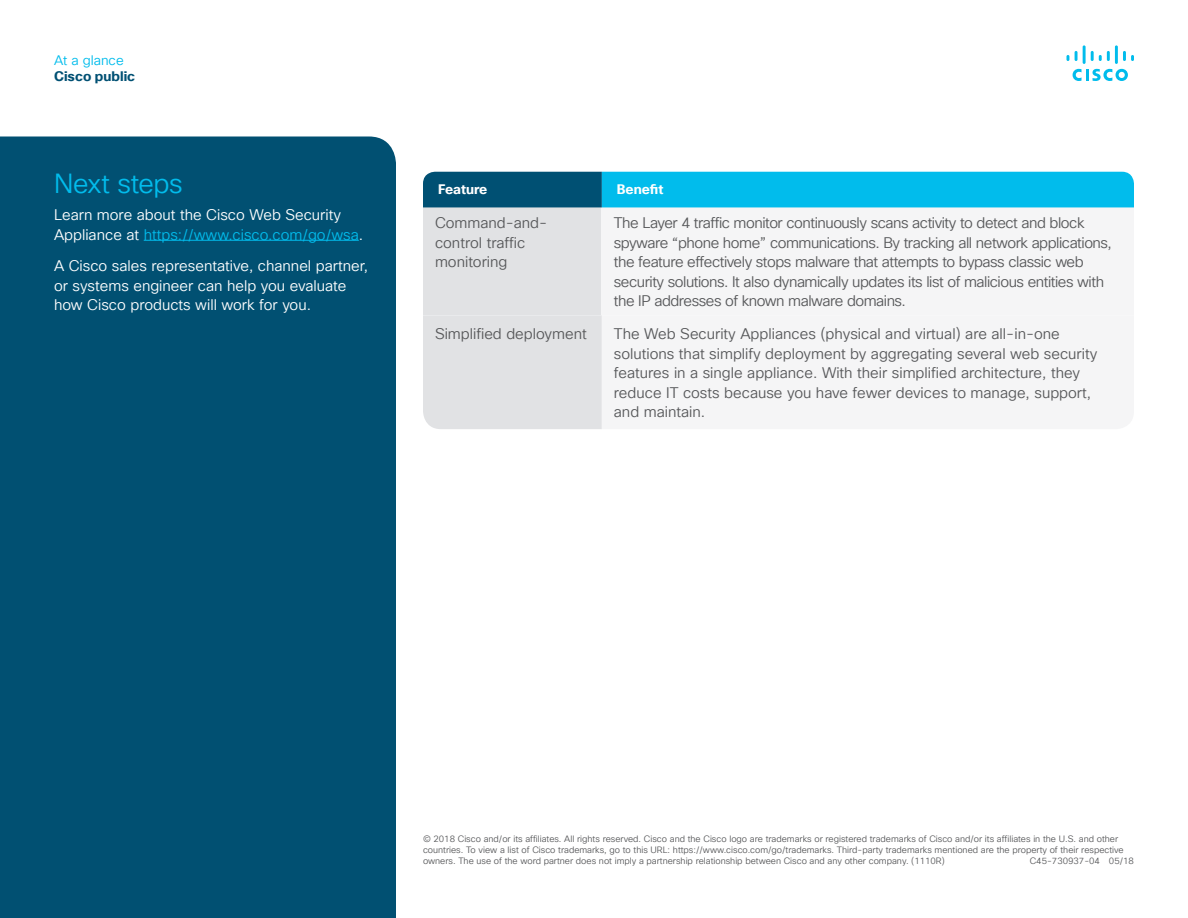
<style>
.page{position:relative;width:1188px;height:918px;background:#fff}
.page>*{position:absolute;margin:0;border:0;box-sizing:border-box;transform-origin:0 0}
.Subhead2_Blue{font:27px "Cisco Sans TT Light";letter-spacing:-.015em;color:#01bcec}
.Body{font:15px/19.5px "Cisco Sans TT Light";color:#57585a}
.Body-2{font:15px/19.5px "Cisco Sans TT Light";letter-spacing:-.025em;color:#57585a}
.Body_White{font:15px/19.5px "Cisco Sans TT Light";color:#fff}
.Table_Head{font:700 13.5px "Cisco Sans TT";color:#fff}
.t1{font:700 13.5px "Cisco Sans TT";color:#005073}
.t2{font:13.5px "Cisco Sans TT Light";color:#01bcec}
.t3{font:9px/11.2px "Cisco Sans TT Light";color:#57585a}
.s1{color:#01bcec}
</style>
<div class="page">
<svg style="left:1073px;top:69px;width:55px;height:12px"></svg>
<svg style="left:1067px;top:55px;width:2px;height:6px"></svg>
<svg style="left:1075px;top:51px;width:3px;height:10px"></svg>
<hr style="left:1083px;top:45px;width:3px;height:19px;background:#01bcec">
<svg style="left:1091px;top:51px;width:19px;height:10px"></svg>
<hr style="left:1115px;top:45px;width:3px;height:19px;background:#01bcec">
<svg style="left:1123px;top:51px;width:11px;height:10px"></svg>
<div style="left:0;top:136px;width:396px;height:782px;background:#015072"></div>
<hr style="left:144px;top:240px;width:215px;height:1px;background:#01bcec">
<div style="left:423px;top:207px;width:179px;height:108px;background:#e1e2e4"></div>
<div style="left:602px;top:207px;width:532px;height:108px;background:#f5f5f6"></div>
<svg style="left:423px;top:172px;width:711px;height:35px;background:#01a0cd"></svg>
<div style="left:423px;top:315px;width:179px;height:114px;background:#e1e2e4"></div>
<h3 class="t2" style="left:54px;top:51px;width:71px">At a glance</h3>
<h3 class="t1" style="left:54px;top:67px;width:83px">Cisco public</h3>
<p class="Subhead2_Blue" style="left:54px;top:166px;width:130px">Next steps</p>
<p class="Body_White" style="left:54px;top:206px;width:311px">Learn more about the Cisco Web Security<br>Appliance at <span class="s1">https://www.cisco.com/go/wsa</span>.</p>
<p class="Body_White" style="left:54px;top:257px;width:316px">A Cisco sales representative, channel partner, or systems engineer can help you evaluate how Cisco products will work for you.</p>
<p class="Table_Head" style="left:438px;top:181px;width:51px">Feature</p>
<p class="Table_Head" style="left:617px;top:181px;width:48px">Benefit</p>
<p class="Body" style="left:435px;top:214px;width:114px">Command-and&shy;control traffic monitoring</p>
<p class="Body-2" style="left:614px;top:214px;width:500px">The Layer 4 traffic monitor continuously scans activity to detect and block spyware “phone home” communications. By tracking all network applications, the feature effectively stops malware that attempts to bypass classic web security solutions. It also dynamically updates its list of malicious entities with the IP addresses of known malware domains.</p>
<p class="Body" style="left:435px;top:325px;width:153px">Simplified deployment</p>
<p class="Body" style="left:614px;top:325px;width:485px">The Web Security Appliances (physical and virtual) are all-in-one solutions that simplify deployment by aggregating several web security features in a single appliance. With their simplified architecture, they reduce IT costs because you have fewer devices to manage, support, and maintain.</p>
<p class="t3" style="left:423px;top:833px;width:702px">© 2018 Cisco and/or its affiliates. All rights reserved. Cisco and the Cisco logo are trademarks or registered trademarks of Cisco and/or its affiliates in the U.S. and other countries. To view a list of Cisco trademarks, go to this URL: https://www.cisco.com/go/trademarks. Third-party trademarks mentioned are the property of their respective owners. The use of the word partner does not imply a partnership relationship between Cisco and any other company. (1110R)</p>
<p class="t3" style="left:1030px;top:856px;width:106px">C45-730937-04 05/18</p>
</div>
